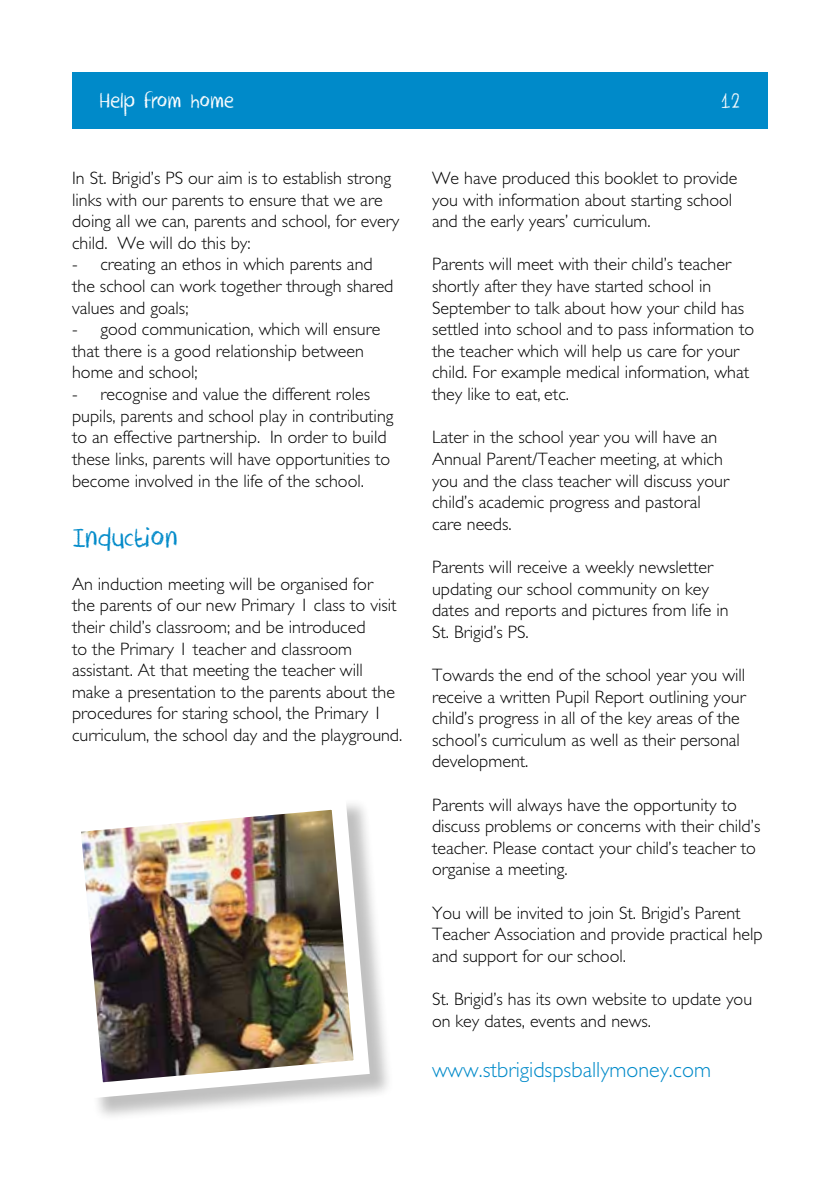
<style>
.page{position:relative;width:840px;height:1191px;background:#fff}
.page>*{position:absolute;margin:0;border:0;box-sizing:border-box;transform-origin:0 0}
.t1{font:32px "DK Crayon Crumble";color:#008ac9}
.t2{font:24px "DK Crayon Crumble";letter-spacing:-.005em;color:#fff}
.t3{font:300 22px "Gill Sans Tur";color:#008ac9}
.t4{font:300 18px/21.6px "Gill Sans Tur";color:#000}
</style>
<div class="page">
<div style="left:72px;top:72px;width:695px;height:57px;background:#008ac9"></div>
<div style="left:68px;top:797px;width:326px;height:326px;background:#000;opacity:.25"></div>
<img style="left:68px;top:797px;width:309px;height:309px">
<h2 class="t2" style="left:99px;top:87px;width:137px">Help from home</h2>
<h2 class="t2" style="left:720px;top:87px;width:21px">12</h2>
<p class="t4" style="left:72px;top:167px;width:328px">In St. Brigid’s PS our aim is to establish strong links with our parents to ensure that we are doing all we can, parents and school, for every child. We will do this by:</p>
<p class="t4" style="left:72px;top:253px;width:323px">- creating an ethos in which parents and the school can work together through shared values and goals;</p>
<p class="t4" style="left:72px;top:318px;width:309px">- good communication, which will ensure that there is a good relationship between home and school;</p>
<p class="t4" style="left:72px;top:383px;width:323px">- recognise and value the different roles pupils, parents and school play in contributing to an effective partnership. In order to build these links, parents will have opportunities to become involved in the life of the school.</p>
<h1 class="t1" style="left:72px;top:518px;width:108px">Induction</h1>
<p class="t4" style="left:72px;top:573px;width:331px">An induction meeting will be organised for<br>the parents of our new Primary 1 class to visit their child’s classroom; and be introduced<br>to the Primary 1 teacher and classroom assistant. At that meeting the teacher will make a presentation to the parents about the procedures for staring school, the Primary 1 curriculum, the school day and the playground.</p>
<p class="t4" style="left:432px;top:167px;width:307px">We have produced this booklet to provide you with information about starting school and the early years’ curriculum.</p>
<p class="t4" style="left:432px;top:253px;width:323px">Parents will meet with their child’s teacher shortly after they have started school in September to talk about how your child has settled into school and to pass information to the teacher which will help us care for your child. For example medical information, what they like to eat, etc.</p>
<p class="t4" style="left:432px;top:426px;width:298px">Later in the school year you will have an Annual Parent/Teacher meeting, at which you and the class teacher will discuss your child’s academic progress and pastoral care needs.</p>
<p class="t4" style="left:432px;top:556px;width:298px">Parents will receive a weekly newsletter updating our school community on key dates and reports and pictures from life in St. Brigid’s PS.</p>
<p class="t4" style="left:432px;top:664px;width:315px">Towards the end of the school year you will receive a written Pupil Report outlining your child’s progress in all of the key areas of the school’s curriculum as well as their personal development.</p>
<p class="t4" style="left:432px;top:793px;width:330px">Parents will always have the opportunity to discuss problems or concerns with their child’s teacher. Please contact your child’s teacher to organise a meeting.</p>
<p class="t4" style="left:432px;top:901px;width:332px">You will be invited to join St. Brigid’s Parent<br>Teacher Association and provide practical help and support for our school.</p>
<p class="t4" style="left:432px;top:988px;width:321px">St. Brigid’s has its own website to update you on key dates, events and news.</p>
<p class="t3" style="left:432px;top:1057px;width:280px">www.stbrigidspsballymoney.com</p>
</div>
